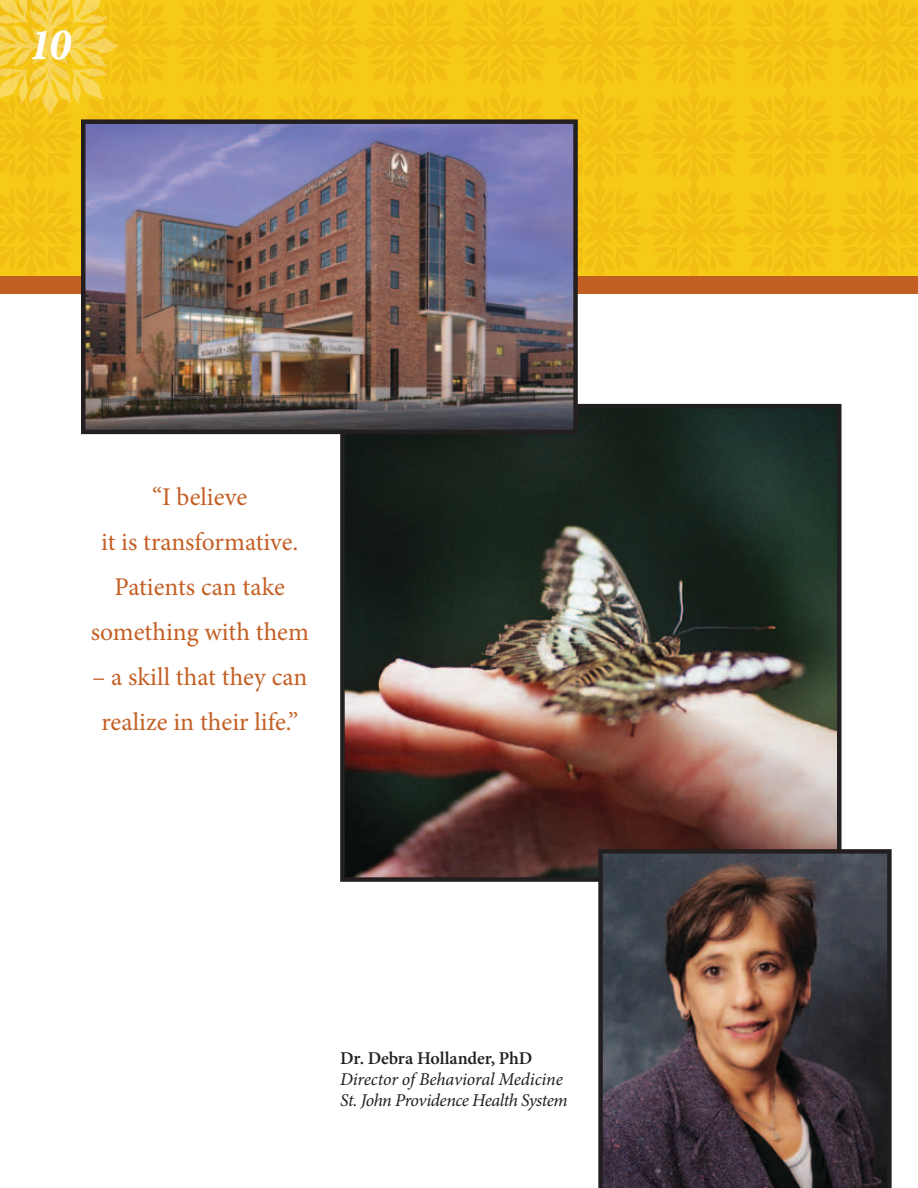
<style>
.page{position:relative;width:918px;height:1188px;background:#fff}
.page>*{position:absolute;margin:0;border:0;box-sizing:border-box;transform-origin:0 0}
.t1{font:italic 700 45px "Minion Pro";color:#fff}
.t2{font:25.5px/45px "Minion Pro";color:#c45f24;text-align:center}
.t3{font:italic 18px/21px "Minion Pro";letter-spacing:-.02em;color:#231f20}
.t4{font:600 18px "Minion Pro";letter-spacing:-.01em;color:#231f20}
</style>
<div class="page">
<div style="left:0;top:277px;width:918px;height:17px;background:#c45f24"></div>
<svg style="left:0;top:0;width:918px;height:277px;background:#f4c417"></svg>
<img style="left:345px;top:409px;width:492px;height:468px">
<div style="left:340px;top:404px;width:502px;height:478px;border:4px solid #231f20"></div>
<svg style="left:598px;top:849px;width:294px;height:339px;background:#534444"></svg>
<img style="left:86px;top:124px;width:487px;height:305px">
<div style="left:81px;top:119px;width:497px;height:315px;border:4px solid #231f20"></div>
<h1 class="t1" style="left:29px;top:12px;width:44px">10</h1>
<p class="t2" style="left:91px;top:474px;width:220px">“I believe<br>it is transformative.<br>Patients can take something with them</p>
<p class="t2" style="left:92px;top:654px;width:217px">– a skill that they can realize in their life.”</p>
<p class="t4" style="left:340px;top:1046px;width:194px">Dr. Debra Hollander, PhD</p>
<p class="t3" style="left:340px;top:1069px;width:229px">Director of Behavioral Medicine<br>St. John Providence Health System</p>
</div>
